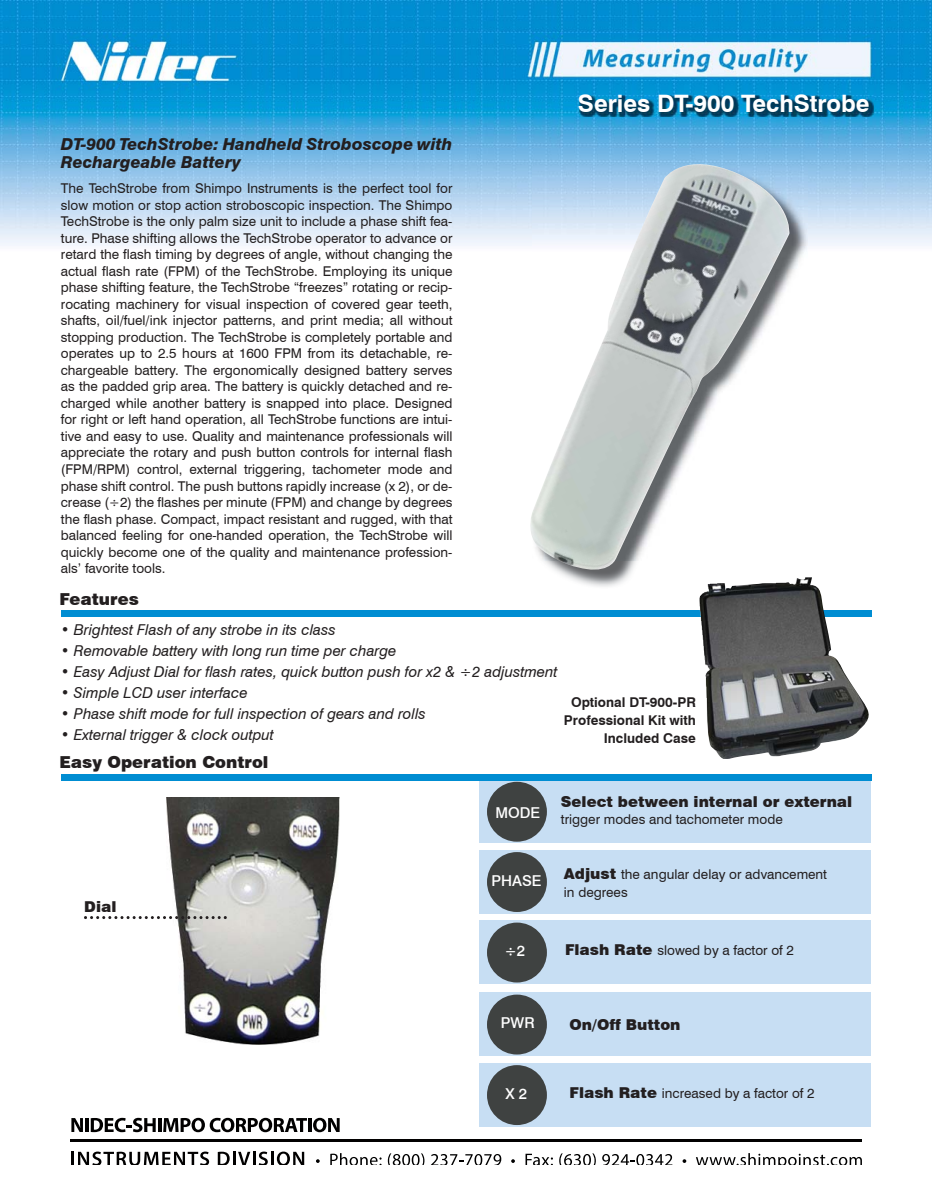
<style>
.page{position:relative;width:932px;height:1202px;background:#fff}
.page>*{position:absolute;margin:0;border:0;box-sizing:border-box;transform-origin:0 0}
.t1{font:700 24px "Swiss 721 BT";color:#fff}
.t2{font:italic 800 16.5px/18px "Swiss 721 BT";color:#231f20}
.t3{font:900 16.5px "Swiss 721 BT";color:#231f20}
.t4{font:italic 15px "Swiss 721 BT";color:#231f20}
.t5{font:900 15px "Swiss 721 BT";color:#231f20}
.t6{font:500 15px "Swiss 721 BT";color:#fff}
.t7{font:13.5px/16.5px "Swiss 721 BT";color:#231f20;text-align:justify}
.t8{font:700 13.5px/18px "Swiss 721 BT";color:#231f20;text-align:right}
.s1{font-weight:900;font-size:15px}
</style>
<div class="page">
<img style="left:0;top:0;width:932px;height:247px">
<img style="left:579px;top:95px;width:295px;height:22px">
<div style="left:479px;top:780px;width:392px;height:63px;background:#c7def3"></div>
<div style="left:61px;top:774px;width:810px;height:6px;background:#008dd2"></div>
<div style="left:487px;top:782px;width:60px;height:60px;background:#3f4241;border-radius:50%"></div>
<div style="left:479px;top:850px;width:392px;height:63px;background:#c7def3"></div>
<div style="left:487px;top:852px;width:60px;height:60px;background:#3f4241;border-radius:50%"></div>
<div style="left:479px;top:920px;width:392px;height:64px;background:#c7def3"></div>
<div style="left:487px;top:922px;width:60px;height:60px;background:#3f4241;border-radius:50%"></div>
<div style="left:479px;top:992px;width:392px;height:64px;background:#c7def3"></div>
<div style="left:487px;top:994px;width:60px;height:60px;background:#3f4241;border-radius:50%"></div>
<div style="left:479px;top:1063px;width:392px;height:63px;background:#c7def3"></div>
<div style="left:487px;top:1065px;width:60px;height:60px;background:#3f4241;border-radius:50%"></div>
<div style="left:61px;top:611px;width:810px;height:6px;background:#008dd2"></div>
<img style="left:560px;top:166px;width:247px;height:421px">
<img style="left:526px;top:150px;width:267px;height:423px">
<img style="left:167px;top:797px;width:173px;height:248px">
<svg style="left:84px;top:916px;width:143px;height:3px"></svg>
<img style="left:699px;top:577px;width:172px;height:182px">
<hr style="left:70px;top:1139px;width:792px;height:2px;background:#010000">
<svg style="left:72px;top:1151px;width:137px;height:14px"></svg>
<svg style="left:218px;top:1151px;width:86px;height:14px"></svg>
<svg style="left:316px;top:1159px;width:4px;height:4px"></svg>
<svg style="left:330px;top:1153px;width:51px;height:12px"></svg>
<svg style="left:388px;top:1153px;width:36px;height:12px"></svg>
<svg style="left:431px;top:1154px;width:70px;height:11px"></svg>
<svg style="left:511px;top:1159px;width:4px;height:4px"></svg>
<svg style="left:525px;top:1153px;width:28px;height:12px"></svg>
<svg style="left:559px;top:1153px;width:37px;height:12px"></svg>
<svg style="left:602px;top:1154px;width:70px;height:11px"></svg>
<svg style="left:682px;top:1159px;width:4px;height:4px"></svg>
<svg style="left:696px;top:1153px;width:166px;height:12px"></svg>
<svg style="left:71px;top:1118px;width:12px;height:14px"></svg>
<hr style="left:85px;top:1118px;width:3px;height:14px;background:#010000">
<svg style="left:91px;top:1118px;width:65px;height:14px"></svg>
<hr style="left:158px;top:1118px;width:3px;height:14px;background:#010000">
<svg style="left:163px;top:1118px;width:144px;height:14px"></svg>
<hr style="left:308px;top:1118px;width:3px;height:14px;background:#010000">
<svg style="left:313px;top:1118px;width:27px;height:14px"></svg>
<p class="t2" style="left:61px;top:135px;width:393px">DT-900 TechStrobe: Handheld Stroboscope with<br>Rechargeable Battery</p>
<p class="t7" style="left:61px;top:180px;width:393px">The TechStrobe from Shimpo Instruments is the perfect tool for slow motion or stop action stroboscopic inspection. The Shimpo TechStrobe is the only palm size unit to include a phase shift fea&shy;ture. Phase shifting allows the TechStrobe operator to advance or retard the flash timing by degrees of angle, without changing the actual flash rate (FPM) of the TechStrobe. Employing its unique phase shifting feature, the TechStrobe “freezes” rotating or recip&shy;rocating machinery for visual inspection of covered gear teeth, shafts, oil/fuel/ink injector patterns, and print media; all without stopping production. The TechStrobe is completely portable and operates up to 2.5 hours at 1600 FPM from its detachable, re&shy;chargeable battery. The ergonomically designed battery serves as the padded grip area. The battery is quickly detached and re&shy;charged while another battery is snapped into place. Designed for right or left hand operation, all TechStrobe functions are intui&shy;tive and easy to use. Quality and maintenance professionals will appreciate the rotary and push button controls for internal flash (FPM/RPM) control, external triggering, tachometer mode and phase shift control. The push buttons rapidly increase (x 2), or de&shy;crease (÷2) the flashes per minute (FPM) and change by degrees the flash phase. Compact, impact resistant and rugged, with that balanced feeling for one-handed operation, the TechStrobe will quickly become one of the quality and maintenance profession&shy;als’ favorite tools.</p>
<h1 class="t1" style="left:578px;top:88px;width:293px">Series DT-900 TechStrobe</h1>
<p class="t3" style="left:59px;top:589px;width:81px">Features</p>
<p class="t4" style="left:61px;top:620px;width:276px">• Brightest Flash of any strobe in its class</p>
<p class="t4" style="left:61px;top:641px;width:337px">• Removable battery with long run time per charge</p>
<p class="t4" style="left:61px;top:662px;width:498px">• Easy Adjust Dial for flash rates, quick button push for x2 &amp; ÷2 adjustment</p>
<p class="t4" style="left:61px;top:683px;width:188px">• Simple LCD user interface</p>
<p class="t4" style="left:61px;top:704px;width:366px">• Phase shift mode for full inspection of gears and rolls</p>
<p class="t4" style="left:61px;top:725px;width:214px">• External trigger &amp; clock output</p>
<p class="t8" style="left:564px;top:693px;width:133px">Optional DT-900-PR<br>Professional Kit with<br>Included Case</p>
<p class="t3" style="left:59px;top:752px;width:211px">Easy Operation Control</p>
<p class="t5" style="left:84px;top:897px;width:34px">Dial</p>
<p class="t6" style="left:495px;top:803px;width:46px">MODE</p>
<p class="t5" style="left:561px;top:793px;width:293px">Select between internal or external</p>
<p class="t7" style="left:561px;top:811px;width:223px">trigger modes and tachometer mode</p>
<p class="t6" style="left:491px;top:871px;width:52px">PHASE</p>
<p class="t7" style="left:564px;top:865px;width:265px;line-height:18px"><span class="s1">Adjust</span> the angular delay or advancement in degrees</p>
<p class="t6" style="left:504px;top:942px;width:22px">÷2</p>
<p class="t7" style="left:565px;top:941px;width:230px"><span class="s1">Flash Rate</span> slowed by a factor of 2</p>
<p class="t6" style="left:501px;top:1014px;width:35px">PWR</p>
<p class="t5" style="left:569px;top:1015px;width:113px">On/Off Button</p>
<p class="t6" style="left:505px;top:1084px;width:23px">X 2</p>
<p class="t7" style="left:569px;top:1084px;width:247px"><span class="s1">Flash Rate</span> increased by a factor of 2</p>
</div>
